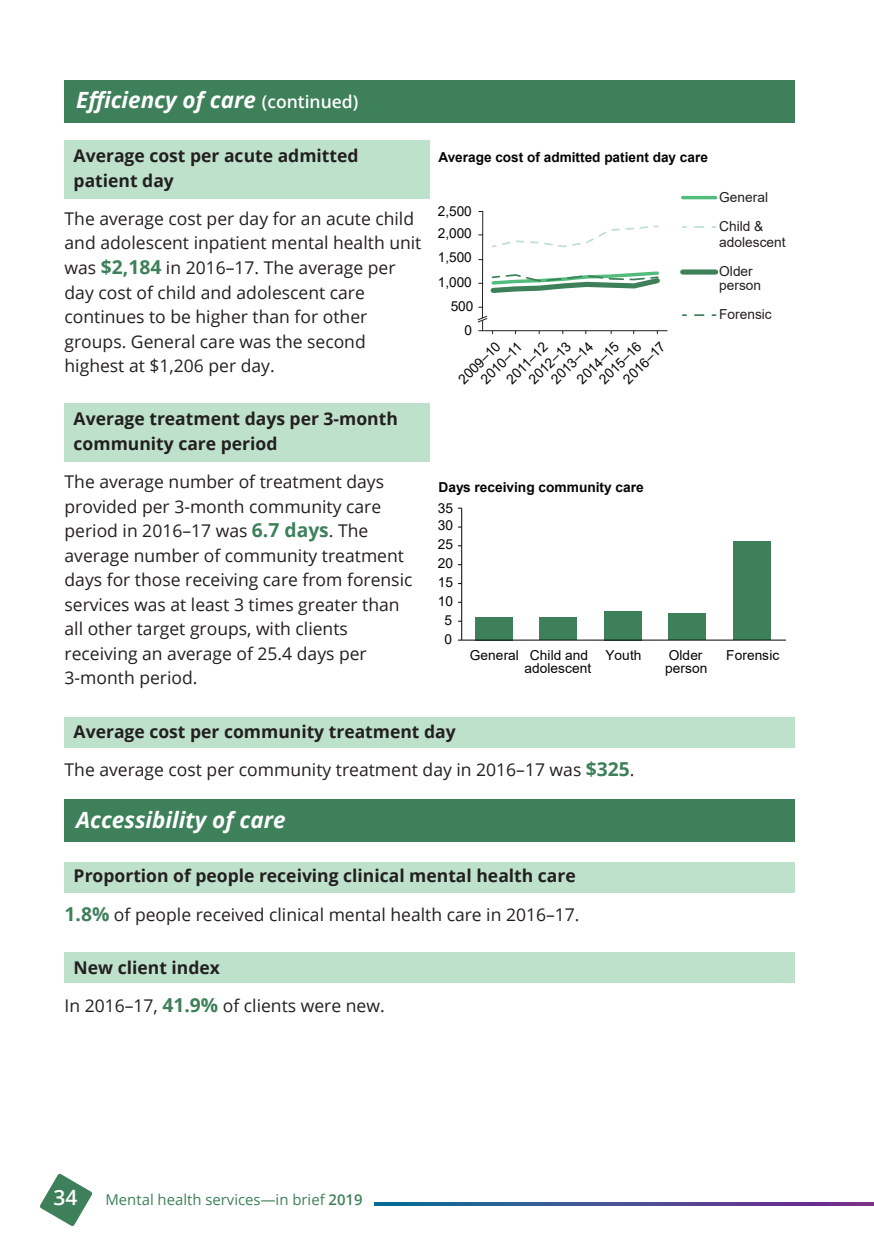
<style>
.page{position:relative;width:874px;height:1241px;background:#fff}
.page>*{position:absolute;margin:0;border:0;box-sizing:border-box;transform-origin:0 0}
.H1_-_KPI{font:italic 700 22.4px "Open Sans";color:#fff}
.t1{font:600 21px "Open Sans";color:#fff}
.Body{font:17.5px/24.5px "Open Sans";color:#231f20}
.Body-2{font:700 17.5px/24.5px "Open Sans";color:#231f20}
.t2{font:14.88px "Open Sans";color:#3e805a}
.t3{font:13.65px/13.8px "Arial";color:#050504}
.t4{font:700 13.65px "Arial";color:#050504}
.t5{font:13.65px/29.4px "Arial";color:#231f20}
.s1{font-weight:600;font-style:normal;font-size:17.5px}
.s2{font-weight:700;font-size:19.25px;color:#3e805a}
.s3{font-weight:600}
</style>
<div class="page">
<svg style="left:40px;top:1173px;width:53px;height:53px"></svg>
<svg style="left:375px;top:1202px;width:498px;height:2px"></svg>
<div style="left:64px;top:403px;width:365px;height:59px;background:#bde1ca"></div>
<div style="left:64px;top:80px;width:730px;height:42px;background:#3e805a"></div>
<div style="left:64px;top:951px;width:730px;height:31px;background:#bde1ca"></div>
<div style="left:64px;top:862px;width:730px;height:30px;background:#bde1ca"></div>
<div style="left:64px;top:717px;width:730px;height:30px;background:#bde1ca"></div>
<div style="left:64px;top:799px;width:730px;height:42px;background:#3e805a"></div>
<div style="left:64px;top:140px;width:365px;height:59px;background:#bde1ca"></div>
<hr style="left:478px;top:330px;width:189px;height:1px;background:#231f20">
<svg style="left:491px;top:225px;width:166px;height:23px"></svg>
<hr style="left:682px;top:196px;width:33px;height:3px;background:#52bc7c">
<svg style="left:694px;top:226px;width:21px;height:2px"></svg>
<div style="left:682px;top:269px;width:33px;height:5px;background:#3e805a"></div>
<svg style="left:694px;top:314px;width:21px;height:2px"></svg>
<hr style="left:482px;top:211px;width:1px;height:107px;background:#231f20">
<svg style="left:477px;top:315px;width:16px;height:19px"></svg>
<svg style="left:478px;top:269px;width:182px;height:24px"></svg>
<div style="left:474px;top:617px;width:38px;height:23px;background:#3e805a"></div>
<div style="left:539px;top:617px;width:38px;height:23px;background:#3e805a"></div>
<div style="left:603px;top:611px;width:38px;height:29px;background:#3e805a"></div>
<div style="left:668px;top:613px;width:37px;height:27px;background:#3e805a"></div>
<div style="left:732px;top:541px;width:38px;height:99px;background:#3e805a"></div>
<hr style="left:461px;top:508px;width:1px;height:132px;background:#050504">
<hr style="left:461px;top:639px;width:324px;height:1px;background:#050504">
<p class="H1_-_KPI" style="left:76px;top:84px;width:283px">Efficiency of care <span class="s1">(continued)</span></p>
<p class="Body-2" style="left:74px;top:143px;width:286px">Average cost per acute admitted patient day</p>
<p class="Body" style="left:64px;top:206px;width:358px">The average cost per day for an acute child and adolescent inpatient mental health unit was <span class="s2">$2,184</span> in 2016–17. The average per day cost of child and adolescent care continues to be higher than for other groups. General care was the second highest at $1,206 per day.</p>
<p class="Body-2" style="left:74px;top:406px;width:325px">Average treatment days per 3-month community care period</p>
<p class="Body" style="left:64px;top:469px;width:349px">The average number of treatment days provided per 3-month community care period in 2016–17 was <span class="s2">6.7 days</span>. The average number of community treatment days for those receiving care from forensic services was at least 3 times greater than all other target groups, with clients receiving an average of 25.4 days per 3-month period.</p>
<p class="Body-2" style="left:74px;top:718px;width:383px">Average cost per community treatment day</p>
<p class="Body" style="left:64px;top:757px;width:568px">The average cost per community treatment day in 2016–17 was <span class="s2">$325</span>.</p>
<p class="H1_-_KPI" style="left:76px;top:804px;width:211px">Accessibility of care</p>
<p class="Body-2" style="left:74px;top:863px;width:503px">Proportion of people receiving clinical mental health care</p>
<p class="Body" style="left:64px;top:901px;width:513px"><span class="s2">1.8%</span> of people received clinical mental health care in 2016–17.</p>
<p class="Body-2" style="left:74px;top:954px;width:148px">New client index</p>
<p class="Body" style="left:64px;top:993px;width:319px">In 2016–17, <span class="s2">41.9%</span> of clients were new.</p>
<p class="t4" style="left:438px;top:147px;width:271px">Average cost of admitted patient day care</p>
<p class="t5" style="left:718px;top:182px;width:50px">General<br>Child &amp;</p>
<p class="t5" style="left:718px;top:227px;width:68px">adolescent<br>Older</p>
<p class="t5" style="left:718px;top:270px;width:54px">person<br>Forensic</p>
<p class="t3" style="left:437px;top:204px;width:36px">2,500</p>
<p class="t3" style="left:437px;top:226px;width:36px">2,000</p>
<p class="t3" style="left:437px;top:250px;width:36px">1,500</p>
<p class="t3" style="left:437px;top:275px;width:36px">1,000</p>
<p class="t3" style="left:450px;top:299px;width:24px">500</p>
<p class="t3" style="left:464px;top:323px;width:9px">0</p>
<p class="t3" style="left:466px;top:364px;width:53px;line-height:15.8px;text-indent:-16px;rotate:-45deg">2009–10<br>2010–11</p>
<p class="t3" style="left:526px;top:376px;width:54px;rotate:-45deg">2012–13</p>
<p class="t3" style="left:596px;top:376px;width:54px;rotate:-45deg">2015–16</p>
<p class="t3" style="left:548px;top:376px;width:54px;rotate:-45deg">2013–14</p>
<p class="t3" style="left:574px;top:376px;width:54px;rotate:-45deg">2014–15</p>
<p class="t3" style="left:620px;top:376px;width:54px;rotate:-45deg">2016–17</p>
<p class="t3" style="left:503px;top:376px;width:53px;rotate:-45deg">2011–12</p>
<p class="t4" style="left:438px;top:477px;width:207px">Days receiving community care</p>
<p class="t3" style="left:437px;top:501px;width:17px">35</p>
<p class="t3" style="left:437px;top:518px;width:17px">30</p>
<p class="t3" style="left:437px;top:537px;width:17px">25</p>
<p class="t3" style="left:437px;top:556px;width:17px">20</p>
<p class="t3" style="left:437px;top:575px;width:17px">15</p>
<p class="t3" style="left:437px;top:594px;width:17px">10</p>
<p class="t3" style="left:444px;top:612px;width:9px">5</p>
<p class="t3" style="left:444px;top:631px;width:9px">0</p>
<p class="t3" style="left:469px;top:647px;width:123px;text-align:right">General Child and adolescent</p>
<p class="t3" style="left:605px;top:647px;width:38px">Youth</p>
<p class="t3" style="left:664px;top:647px;width:44px">Older person</p>
<p class="t3" style="left:726px;top:647px;width:54px">Forensic</p>
<p class="t1" style="left:53px;top:1183px;width:25px">34</p>
<p class="t2" style="left:105px;top:1189px;width:258px">Mental health services—in brief <span class="s3">2019</span></p>
</div>
